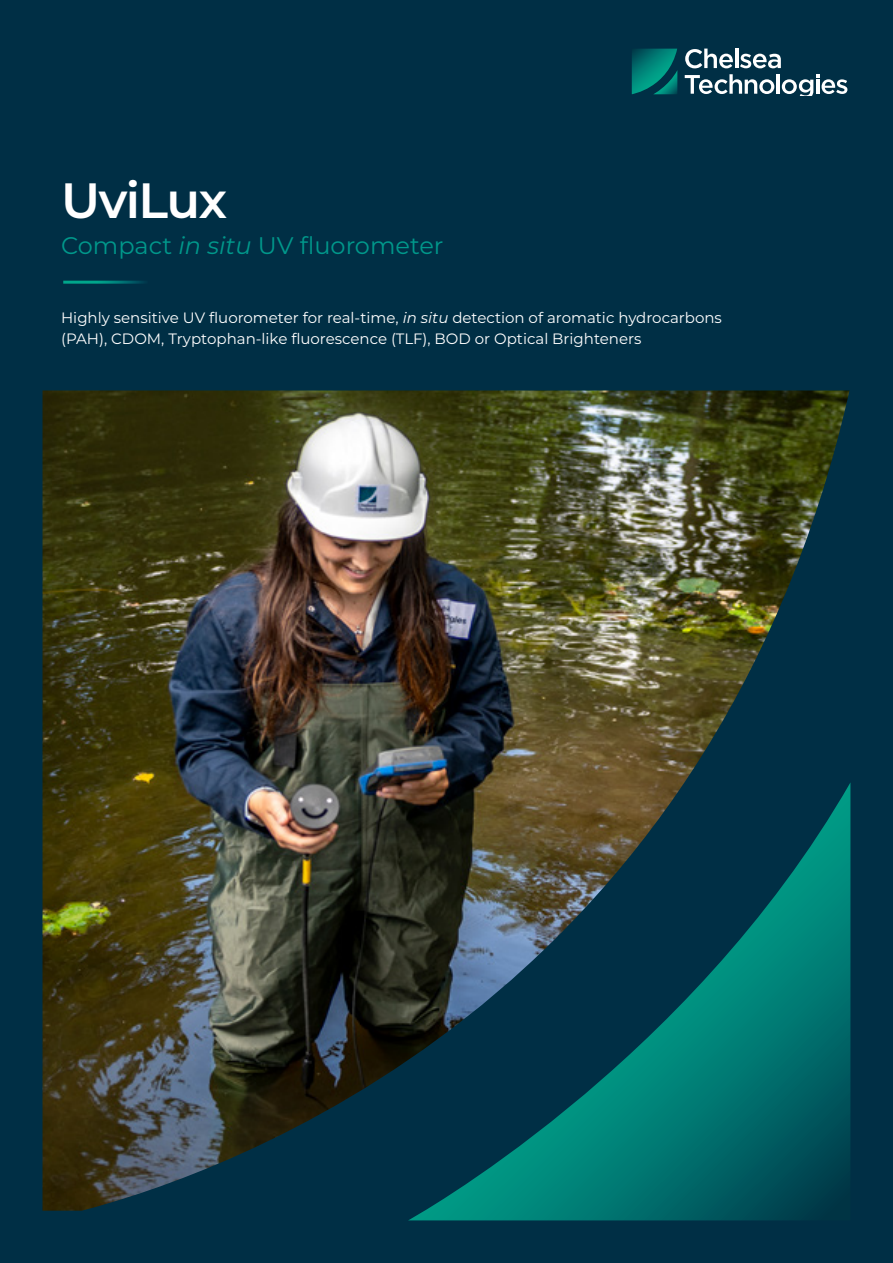
<style>
.page{position:relative;width:893px;height:1263px;background:#002f45}
.page>*{position:absolute;margin:0;border:0;box-sizing:border-box;transform-origin:0 0}
.t1{font:600 49.5px "Montserrat";letter-spacing:-.03em;color:#fff}
.t2{font:24px "Montserrat";color:#00988b}
.t3{font:15px/21px "Montserrat";color:#fff}
.s1{font-style:italic}
</style>
<div class="page">
<img style="left:43px;top:390px;width:806px;height:821px">
<svg style="left:632px;top:49px;width:45px;height:45px"></svg>
<svg style="left:685px;top:74px;width:89px;height:20px"></svg>
<svg style="left:782px;top:74px;width:65px;height:22px"></svg>
<hr style="left:776px;top:74px;width:4px;height:20px;background:#fff">
<hr style="left:735px;top:49px;width:3px;height:19px;background:#fff">
<svg style="left:740px;top:54px;width:41px;height:14px"></svg>
<svg style="left:685px;top:49px;width:48px;height:19px"></svg>
<svg style="left:408px;top:782px;width:442px;height:438px"></svg>
<hr style="left:63px;top:281px;width:86px;height:3px;background:#fff">
<h1 class="t1" style="left:61px;top:165px;width:168px">UviLux</h1>
<h2 class="t2" style="left:61px;top:229px;width:384px">Compact <span class="s1">in situ</span> UV fluorometer</h2>
<p class="t3" style="left:61px;top:307px;width:662px">Highly sensitive UV fluorometer for real-time, <span class="s1">in situ</span> detection of aromatic hydrocarbons (PAH), CDOM, Tryptophan-like fluorescence (TLF), BOD or Optical Brighteners</p>
</div>
